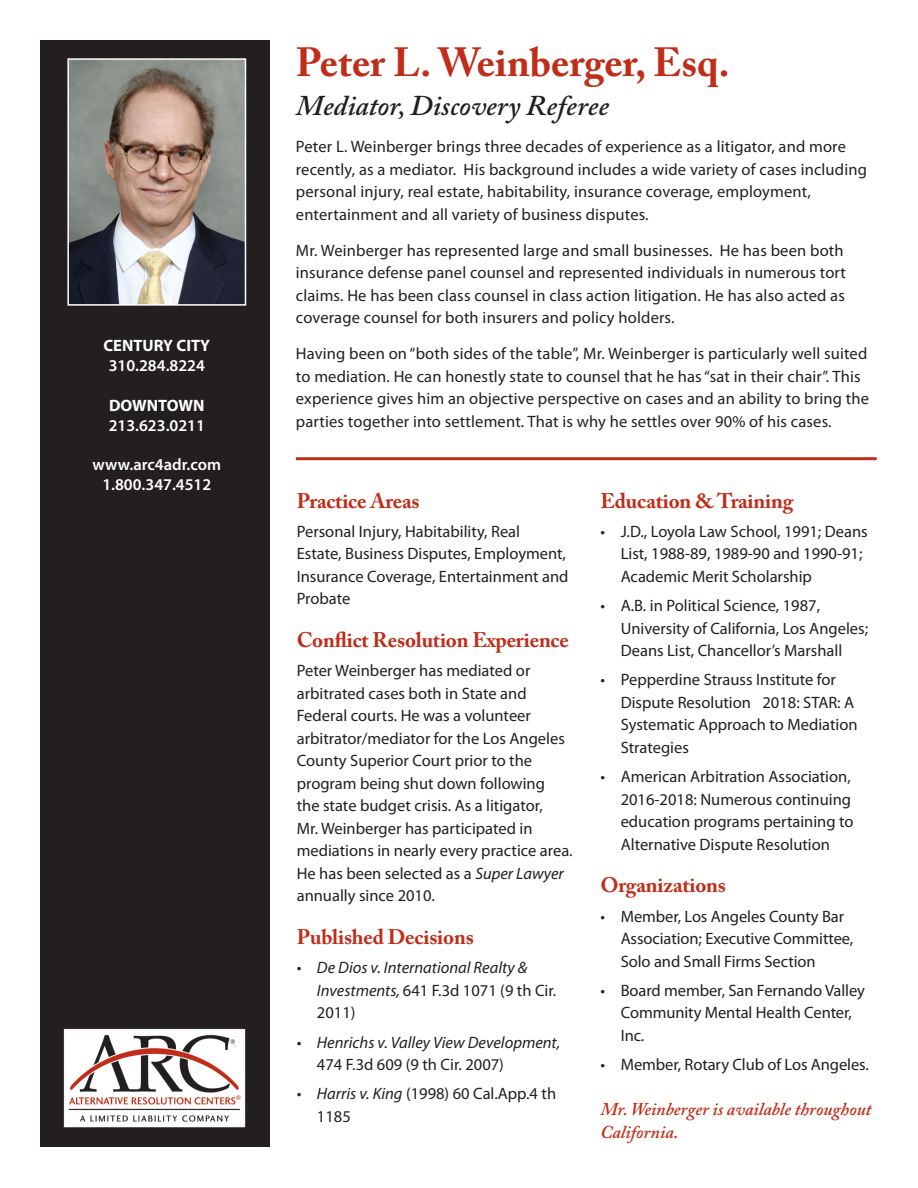
<style>
.page{position:relative;width:918px;height:1188px;background:#fff}
.page>*{position:absolute;margin:0;border:0;box-sizing:border-box;transform-origin:0 0}
.t1{font:700 40.5px "Adobe Caslon Pro";color:#c02d19}
.t2{font:italic 600 28.5px "Adobe Caslon Pro";color:#231f20}
.t3{font:700 21px "Adobe Caslon Pro";letter-spacing:-.01em;color:#c02d19}
.t4{font:italic 600 18px/22.5px "Adobe Caslon Pro";color:#c02d19}
.t5{font:16.5px/22.5px "Myriad Pro";color:#231f20}
.t6{font:italic 16.5px/22.5px "Myriad Pro";color:#231f20}
.t7{font:600 16.5px/19.8px "Myriad Pro";color:#fff;text-align:center}
.t8{font:700 16.5px "Myriad Pro";color:#fff}
.s1{font-style:italic}
.s2{font-style:normal}
</style>
<div class="page">
<div style="left:40px;top:40px;width:230px;height:1108px;background:#231f20"></div>
<hr style="left:296px;top:457px;width:581px;height:3px;background:#c02d19">
<img style="left:70px;top:61px;width:173px;height:242px">
<div style="left:67px;top:58px;width:179px;height:248px;border:2px solid #fff"></div>
<img style="left:64px;top:1028px;width:182px;height:100px">
<p class="t8" style="left:103px;top:335px;width:108px">CENTURY CITY</p>
<p class="t7" style="left:109px;top:355px;width:98px">310.284.8224</p>
<p class="t8" style="left:109px;top:395px;width:97px">DOWNTOWN</p>
<p class="t7" style="left:109px;top:415px;width:98px">213.623.0211</p>
<p class="t7" style="left:93px;top:454px;width:130px">www.arc4adr.com<br>1.800.347.4512</p>
<h1 class="t1" style="left:296px;top:39px;width:435px">Peter L. Weinberger, Esq.</h1>
<h2 class="t2" style="left:296px;top:88px;width:314px">Mediator, Discovery Referee</h2>
<p class="t5" style="left:296px;top:135px;width:573px">Peter L. Weinberger brings three decades of experience as a litigator, and more recently, as a mediator. His background includes a wide variety of cases including personal injury, real estate, habitability, insurance coverage, employment, entertainment and all variety of business disputes.</p>
<p class="t5" style="left:296px;top:239px;width:552px">Mr. Weinberger has represented large and small businesses. He has been both insurance defense panel counsel and represented individuals in numerous tort claims. He has been class counsel in class action litigation. He has also acted as coverage counsel for both insurers and policy holders.</p>
<p class="t5" style="left:296px;top:342px;width:575px">Having been on “both sides of the table”, Mr. Weinberger is particularly well suited to mediation. He can honestly state to counsel that he has “sat in their chair”. This experience gives him an objective perspective on cases and an ability to bring the parties together into settlement. That is why he settles over 90% of his cases.</p>
<p class="t3" style="left:297px;top:488px;width:124px">Practice Areas</p>
<p class="t5" style="left:297px;top:520px;width:273px">Personal Injury, Habitability, Real<br>Estate, Business Disputes, Employment,<br>Insurance Coverage, Entertainment and<br>Probate</p>
<p class="t3" style="left:297px;top:628px;width:274px">Conflict Resolution Experience</p>
<p class="t5" style="left:297px;top:659px;width:278px">Peter Weinberger has mediated or arbitrated cases both in State and Federal courts. He was a volunteer arbitrator/mediator for the Los Angeles County Superior Court prior to the program being shut down following<br>the state budget crisis. As a litigator,<br>Mr. Weinberger has participated in mediations in nearly every practice area.<br>He has been selected as a <span class="s1">Super Lawyer </span>annually since 2010.</p>
<p class="t3" style="left:297px;top:925px;width:179px">Published Decisions</p>
<p class="t6" style="left:317px;top:956px;width:241px;text-indent:-20px">• De Dios v. International Realty &amp;<br>Investments, <span class="s2">641 F.3d 1071 (9 th Cir.<br>2011)</span></p>
<p class="t6" style="left:297px;top:1031px;width:265px">• Henrichs v. Valley View Development,</p>
<p class="t5" style="left:317px;top:1053px;width:189px">474 F.3d 609 (9 th Cir. 2007)</p>
<p class="t5" style="left:317px;top:1082px;width:241px;text-indent:-20px"><span class="s1">• Harris v. King</span> (1998) 60 Cal.App.4 th<br>1185</p>
<p class="t3" style="left:600px;top:488px;width:194px">Education &amp; Training</p>
<p class="t5" style="left:621px;top:520px;width:249px;text-indent:-20px">• J.D., Loyola Law School, 1991; Deans<br>List, 1988-89, 1989-90 and 1990-91;<br>Academic Merit Scholarship</p>
<p class="t5" style="left:621px;top:594px;width:249px;text-indent:-20px">• A.B. in Political Science, 1987,<br>University of California, Los Angeles;<br>Deans List, Chancellor’s Marshall</p>
<p class="t5" style="left:621px;top:668px;width:238px;text-indent:-20px">• Pepperdine Strauss Institute for<br>Dispute Resolution 2018: STAR: A<br>Systematic Approach to Mediation<br>Strategies</p>
<p class="t5" style="left:621px;top:765px;width:234px;text-indent:-20px">• American Arbitration Association, 2016-2018: Numerous continuing education programs pertaining to Alternative Dispute Resolution</p>
<p class="t3" style="left:600px;top:873px;width:127px">Organizations</p>
<p class="t5" style="left:621px;top:905px;width:234px;text-indent:-20px">• Member, Los Angeles County Bar<br>Association; Executive Committee,<br>Solo and Small Firms Section</p>
<p class="t5" style="left:621px;top:979px;width:246px;text-indent:-20px">• Board member, San Fernando Valley<br>Community Mental Health Center,<br>Inc.</p>
<p class="t5" style="left:600px;top:1053px;width:270px">• Member, Rotary Club of Los Angeles.</p>
<p class="t4" style="left:600px;top:1098px;width:273px">Mr. Weinberger is available throughout<br>California.</p>
</div>
